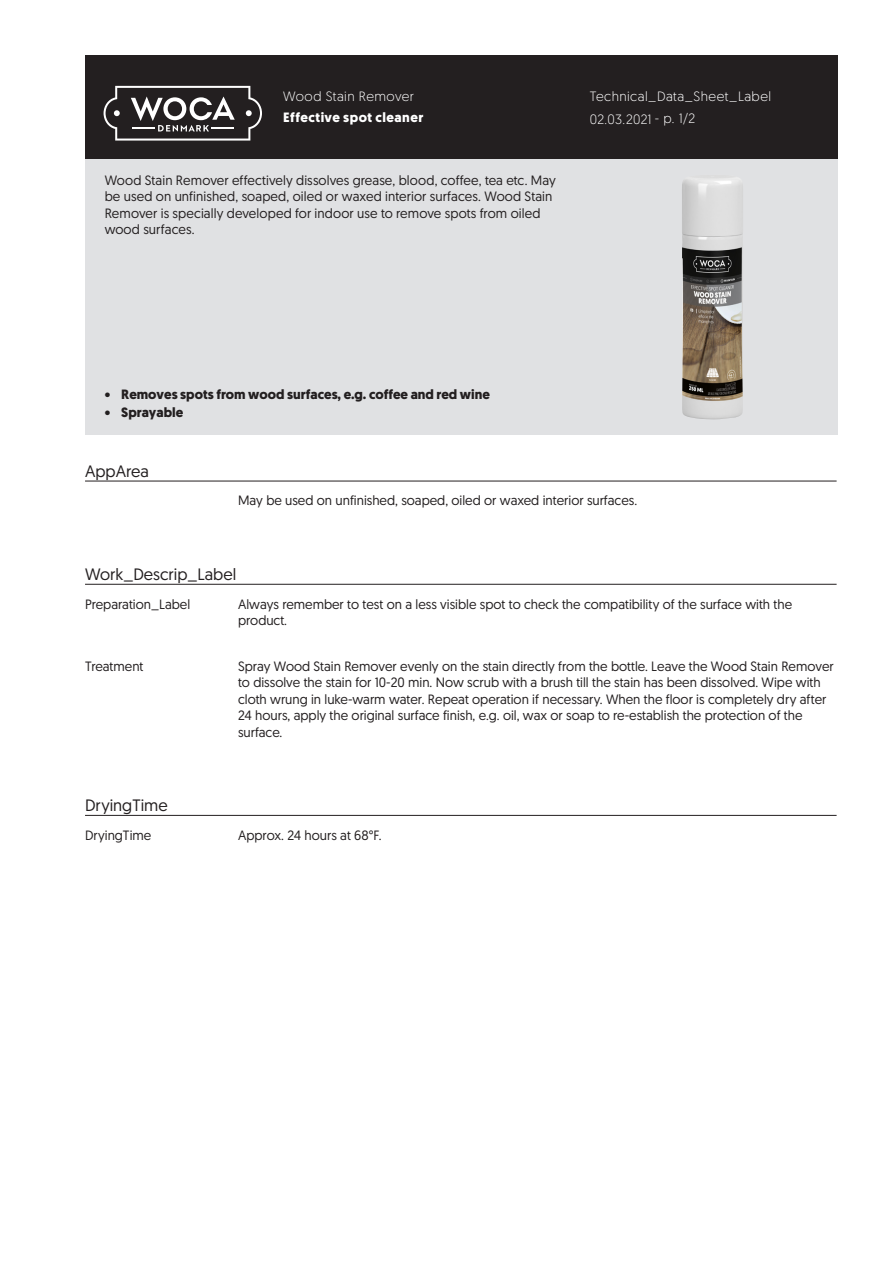
<style>
.page{position:relative;width:893px;height:1263px;background:#fff}
.page>*{position:absolute;margin:0;border:0;box-sizing:border-box;transform-origin:0 0}
.skyBodyHdn{font:16.5px "Geomanist";color:#231f20}
.skyBodyTxt{font:13.5px/16.5px "Geomanist";color:#231f20}
.skyRegularTxtBodytex{font:13.5px/16.5px "Geomanist";letter-spacing:.01em;color:#231f20}
.skyBulletBodytext{font:700 13.5px "Geomanist";color:#231f20}
.skyWhiteHdnBodytext{font:300 13.5px "Geomanist";letter-spacing:.03em;color:#fff}
.skyBodyCap{font:13.5px "Geomanist";color:#231f20}
.skyWhiteBoldHdnBodyt{font:700 13.5px "Geomanist";letter-spacing:.04em;color:#fff}
</style>
<div class="page">
<div style="left:85px;top:159px;width:753px;height:276px;background:#e0e1e3"></div>
<div style="left:85px;top:55px;width:753px;height:104px;background:#231f20"></div>
<hr style="left:85px;top:481px;width:752px;height:1px;background:#231f20">
<hr style="left:85px;top:584px;width:752px;height:1px;background:#231f20">
<hr style="left:85px;top:815px;width:752px;height:1px;background:#231f20">
<svg style="left:104px;top:86px;width:158px;height:55px"></svg>
<img style="left:682px;top:177px;width:61px;height:242px">
<p class="skyWhiteHdnBodytext" style="left:283px;top:87px;width:132px">Wood Stain Remover</p>
<p class="skyWhiteBoldHdnBodyt" style="left:283px;top:108px;width:142px">Effective spot cleaner</p>
<p class="skyRegularTxtBodytex" style="left:105px;top:171px;width:453px">Wood Stain Remover effectively dissolves grease, blood, coffee, tea etc. May be used on unfinished, soaped, oiled or waxed interior surfaces. Wood Stain Remover is specially developed for indoor use to remove spots from oiled wood surfaces.</p>
<p class="skyWhiteHdnBodytext" style="left:590px;top:87px;width:183px">Technical_Data_Sheet_Label</p>
<p class="skyWhiteHdnBodytext" style="left:590px;top:110px;width:107px">02.03.2021 - p. 1/2</p>
<p class="skyBulletBodytext" style="left:105px;top:386px;width:387px">• Removes spots from wood surfaces, e.g. coffee and red wine</p>
<p class="skyBulletBodytext" style="left:105px;top:404px;width:80px">• Sprayable</p>
<p class="skyBodyHdn" style="left:85px;top:460px;width:65px">AppArea</p>
<p class="skyBodyTxt" style="left:238px;top:492px;width:401px">May be used on unfinished, soaped, oiled or waxed interior surfaces.</p>
<p class="skyBodyHdn" style="left:85px;top:563px;width:153px">Work_Descrip_Label</p>
<p class="skyBodyCap" style="left:85px;top:595px;width:107px">Preparation_Label</p>
<p class="skyBodyTxt" style="left:238px;top:595px;width:556px">Always remember to test on a less visible spot to check the compatibility of the surface with the product.</p>
<p class="skyBodyCap" style="left:85px;top:657px;width:60px">Treatment</p>
<p class="skyBodyTxt" style="left:238px;top:657px;width:597px">Spray Wood Stain Remover evenly on the stain directly from the bottle. Leave the Wood Stain Remover to dissolve the stain for 10-20 min. Now scrub with a brush till the stain has been dissolved. Wipe with cloth wrung in luke-warm water. Repeat operation if necessary. When the floor is completely dry after 24 hours, apply the original surface finish, e.g. oil, wax or soap to re-establish the protection of the surface.</p>
<p class="skyBodyHdn" style="left:85px;top:794px;width:84px">DryingTime</p>
<p class="skyBodyCap" style="left:85px;top:826px;width:68px">DryingTime</p>
<p class="skyBodyTxt" style="left:238px;top:826px;width:145px">Approx. 24 hours at 68°F.</p>
</div>
